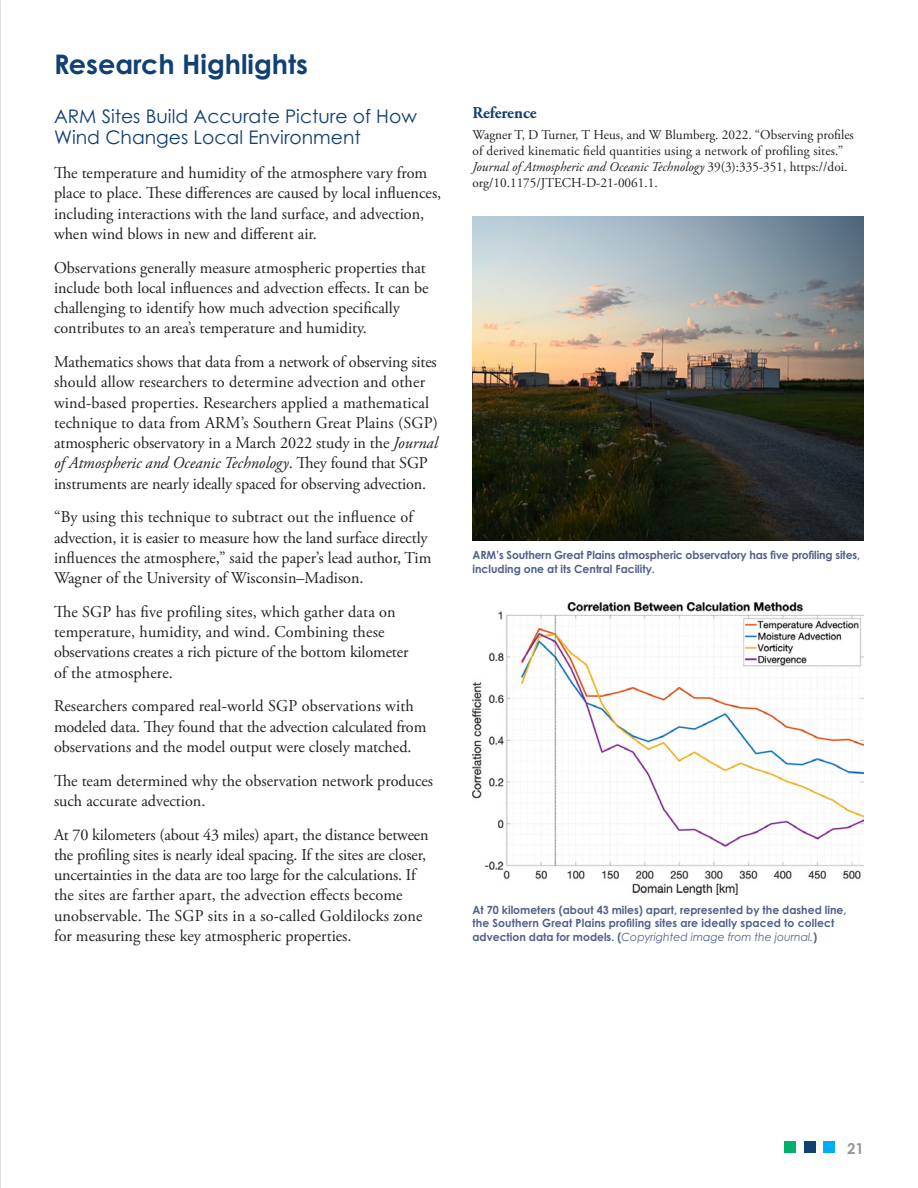
<style>
.page{position:relative;width:918px;height:1188px;background:#fff}
.page>*{position:absolute;margin:0;border:0;box-sizing:border-box;transform-origin:0 0}
.Subhead1_nxt_pg{font:700 27px "Century Gothic Pro";color:#114073}
.Subhead2{font:18.75px/21.8px "Century Gothic Pro";color:#114073}
.Body_Text{font:16.5px/20.2px "Adobe Garamond Pro";color:#231f20}
.References_head{font:700 16.5px "Adobe Garamond Pro";color:#114073}
.t1{font:700 15px "Century Gothic Pro";color:#95979a}
.References_last{font:13.5px/16.2px "Adobe Garamond Pro";color:#231f20}
.t2{font:700 11.25px/13.5px "Century Gothic Pro";color:#50608a;scale:.96 1}
.s1{font-style:italic}
.s2{font-weight:400;font-style:italic}
</style>
<div class="page">
<div style="left:784px;top:1142px;width:12px;height:12px;background:#06ae6e"></div>
<div style="left:804px;top:1142px;width:12px;height:12px;background:#114073"></div>
<div style="left:824px;top:1142px;width:12px;height:12px;background:#00aeef"></div>
<img style="left:472px;top:217px;width:392px;height:323px">
<img style="left:472px;top:602px;width:392px;height:293px">
<p class="Subhead1_nxt_pg" style="left:54px;top:47px;width:256px">Research Highlights</p>
<p class="Subhead2" style="left:54px;top:105px;width:364px">ARM Sites Build Accurate Picture of How<br>Wind Changes Local Environment</p>
<p class="Body_Text" style="left:54px;top:163px;width:389px">The temperature and humidity of the atmosphere vary from place to place. These differences are caused by local influences, including interactions with the land surface, and advection, when wind blows in new and different air.</p>
<p class="Body_Text" style="left:54px;top:258px;width:376px">Observations generally measure atmospheric properties that include both local influences and advection effects. It can be challenging to identify how much advection specifically contributes to an area’s temperature and humidity.</p>
<p class="Body_Text" style="left:54px;top:352px;width:385px">Mathematics shows that data from a network of observing sites should allow researchers to determine advection and other wind-based properties. Researchers applied a mathematical technique to data from ARM’s Southern Great Plains (SGP) atmospheric observatory in a March 2022 study in the <span class="s1">Journal of Atmospheric and Oceanic Technology</span>. They found that SGP instruments are nearly ideally spaced for observing advection.</p>
<p class="Body_Text" style="left:54px;top:508px;width:379px">“By using this technique to subtract out the influence of advection, it is easier to measure how the land surface directly influences the atmosphere,” said the paper’s lead author, Tim Wagner of the University of Wisconsin–Madison.</p>
<p class="Body_Text" style="left:54px;top:602px;width:356px">The SGP has five profiling sites, which gather data on temperature, humidity, and wind. Combining these observations creates a rich picture of the bottom kilometer of the atmosphere.</p>
<p class="Body_Text" style="left:54px;top:697px;width:374px">Researchers compared real-world SGP observations with modeled data. They found that the advection calculated from observations and the model output were closely matched.</p>
<p class="Body_Text" style="left:54px;top:771px;width:381px">The team determined why the observation network produces such accurate advection.</p>
<p class="Body_Text" style="left:54px;top:825px;width:376px">At 70 kilometers (about 43 miles) apart, the distance between the profiling sites is nearly ideal spacing. If the sites are closer, uncertainties in the data are too large for the calculations. If the sites are farther apart, the advection effects become unobservable. The SGP sits in a so-called Goldilocks zone for measuring these key atmospheric properties.</p>
<p class="References_head" style="left:472px;top:103px;width:66px">Reference</p>
<p class="References_last" style="left:472px;top:127px;width:383px">Wagner T, D Turner, T Heus, and W Blumberg. 2022. “Observing profiles of derived kinematic field quantities using a network of profiling sites.” <span class="s1">Journal of Atmospheric and Oceanic Technology</span> 39(3):335-351, https://doi. org/10.1175/JTECH-D-21-0061.1.</p>
<p class="t2" style="left:472px;top:548px;width:405px">ARM’s Southern Great Plains atmospheric observatory has five profiling sites, including one at its Central Facility.</p>
<p class="t2" style="left:472px;top:903px;width:391px">At 70 kilometers (about 43 miles) apart, represented by the dashed line, the Southern Great Plains profiling sites are ideally spaced to collect advection data for models. (<span class="s2">Copyrighted image from the journal.</span>)</p>
<p class="t1" style="left:847px;top:1139px;width:18px">21</p>
</div>
